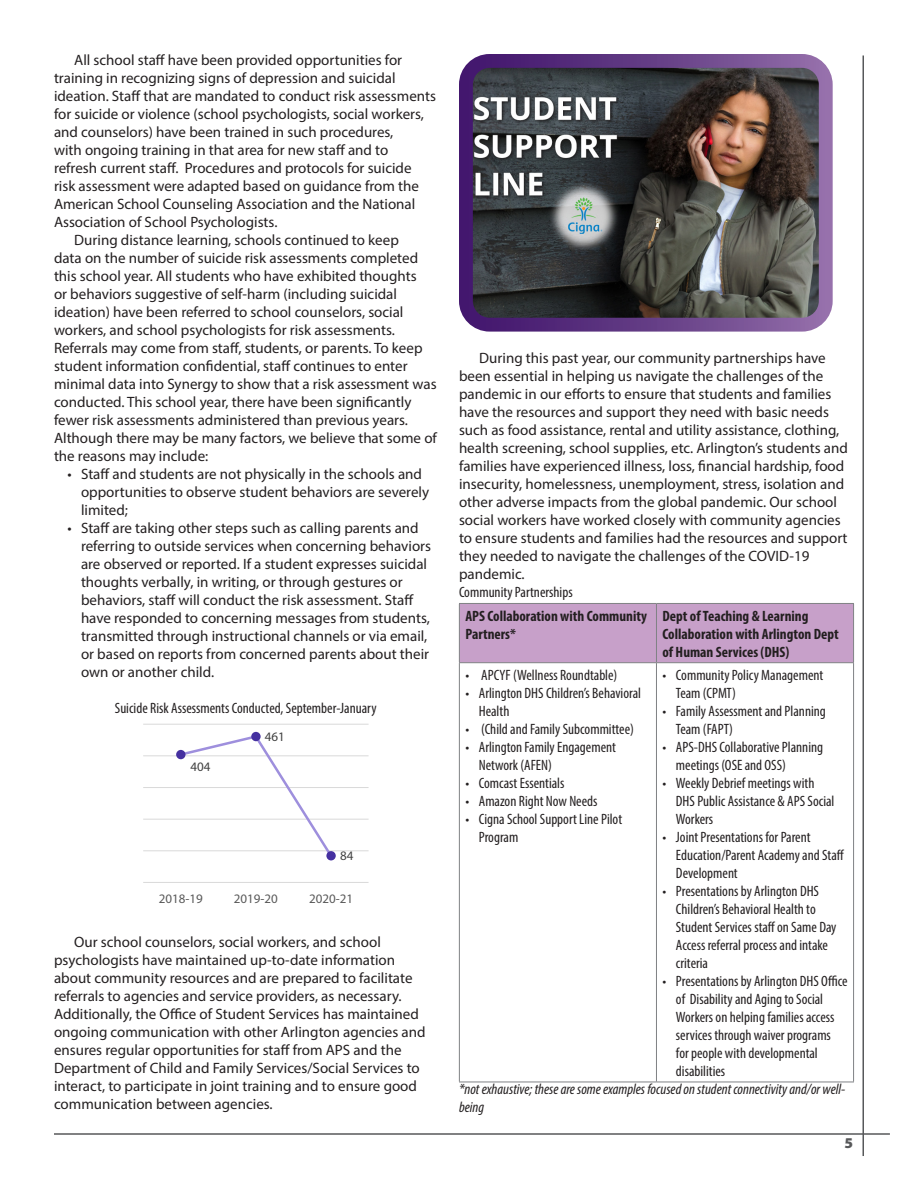
<style>
.page{position:relative;width:918px;height:1188px;background:#fff}
.page>*{position:absolute;margin:0;border:0;box-sizing:border-box;transform-origin:0 0}
.t1{font:15px/18px "Myriad Pro";color:#231f20}
.t2{font:condensed 15px/18px "Myriad Pro";color:#231f20}
.t3{font:700 condensed 15px/18px "Myriad Pro";color:#231f20}
.t4{font:italic condensed 15px/18px "Myriad Pro";color:#231f20}
.t5{font:900 15px "Myriad Pro";color:#57585a}
.t6{font:13.05px "Myriad Pro";color:#595959}
.t7{font:13.05px "Myriad Pro";color:#404040}
</style>
<div class="page">
<hr style="left:862px;top:56px;width:2px;height:1100px;background:#57585a">
<hr style="left:54px;top:1133px;width:836px;height:2px;background:#57585a">
<hr style="left:143px;top:851px;width:226px;height:1px;background:#d9d9d9">
<hr style="left:143px;top:819px;width:226px;height:1px;background:#d9d9d9">
<hr style="left:143px;top:787px;width:226px;height:1px;background:#d9d9d9">
<hr style="left:143px;top:756px;width:226px;height:1px;background:#d9d9d9">
<hr style="left:143px;top:724px;width:226px;height:1px;background:#d9d9d9">
<hr style="left:143px;top:882px;width:226px;height:1px;background:#d9d9d9">
<svg style="left:178px;top:734px;width:156px;height:124px"></svg>
<div style="left:176px;top:750px;width:10px;height:9px;background:#4530a0;border-radius:50%"></div>
<div style="left:251px;top:732px;width:10px;height:9px;background:#4530a0;border-radius:50%"></div>
<div style="left:326px;top:851px;width:10px;height:9px;background:#4530a0;border-radius:50%"></div>
<div style="left:460px;top:604px;width:393px;height:58px;background:#c7a0c9"></div>
<hr style="left:459px;top:603px;width:197px;height:1px;background:#808285">
<hr style="left:459px;top:604px;width:1px;height:58px;background:#808285">
<hr style="left:656px;top:603px;width:198px;height:1px;background:#808285">
<hr style="left:656px;top:604px;width:1px;height:58px;background:#808285">
<hr style="left:853px;top:604px;width:1px;height:58px;background:#808285">
<hr style="left:459px;top:662px;width:197px;height:1px;background:#808285">
<hr style="left:459px;top:663px;width:1px;height:419px;background:#808285">
<hr style="left:656px;top:662px;width:198px;height:1px;background:#808285">
<hr style="left:656px;top:663px;width:1px;height:419px;background:#808285">
<hr style="left:853px;top:663px;width:1px;height:419px;background:#808285">
<hr style="left:459px;top:1082px;width:197px;height:1px;background:#808285">
<hr style="left:656px;top:1082px;width:198px;height:1px;background:#808285">
<img style="left:474px;top:69px;width:344px;height:248px">
<div style="left:459px;top:54px;width:374px;height:278px;border:14px solid #fff;border-radius:24px"></div>
<p class="t1" style="left:54px;top:51px;width:384px;text-indent:20px">All school staff have been provided opportunities for training in recognizing signs of depression and suicidal ideation. Staff that are mandated to conduct risk assessments for suicide or violence (school psychologists, social workers, and counselors) have been trained in such procedures,<br>with ongoing training in that area for new staff and to<br>refresh current staff. Procedures and protocols for suicide risk assessment were adapted based on guidance from the American School Counseling Association and the National Association of School Psychologists.</p>
<p class="t1" style="left:54px;top:231px;width:384px;text-indent:20px">During distance learning, schools continued to keep<br>data on the number of suicide risk assessments completed this school year. All students who have exhibited thoughts<br>or behaviors suggestive of self-harm (including suicidal ideation) have been referred to school counselors, social workers, and school psychologists for risk assessments.<br>Referrals may come from staff, students, or parents. To keep student information confidential, staff continues to enter minimal data into Synergy to show that a risk assessment was conducted. This school year, there have been significantly fewer risk assessments administered than previous years.<br>Although there may be many factors, we believe that some of the reasons may include:</p>
<p class="t1" style="left:81px;top:465px;width:350px;text-indent:-14px">• Staff and students are not physically in the schools and opportunities to observe student behaviors are severely limited;</p>
<p class="t1" style="left:81px;top:519px;width:352px;text-indent:-14px">• Staff are taking other steps such as calling parents and referring to outside services when concerning behaviors are observed or reported. If a student expresses suicidal thoughts verbally, in writing, or through gestures or behaviors, staff will conduct the risk assessment. Staff have responded to concerning messages from students, transmitted through instructional channels or via email, or based on reports from concerned parents about their own or another child.</p>
<p class="t2" style="left:115px;top:699px;width:263px">Suicide Risk Assessments Conducted, September-January</p>
<p class="t7" style="left:191px;top:758px;width:22px">404</p>
<p class="t7" style="left:265px;top:729px;width:22px">461</p>
<p class="t7" style="left:340px;top:848px;width:15px">84</p>
<p class="t6" style="left:159px;top:891px;width:45px">2018-19</p>
<p class="t6" style="left:234px;top:891px;width:45px">2019-20</p>
<p class="t6" style="left:309px;top:891px;width:45px">2020-21</p>
<p class="t1" style="left:54px;top:933px;width:373px;text-indent:20px">Our school counselors, social workers, and school psychologists have maintained up-to-date information about community resources and are prepared to facilitate referrals to agencies and service providers, as necessary.<br>Additionally, the Office of Student Services has maintained ongoing communication with other Arlington agencies and ensures regular opportunities for staff from APS and the Department of Child and Family Services/Social Services to interact, to participate in joint training and to ensure good communication between agencies.</p>
<p class="t1" style="left:459px;top:349px;width:390px;text-indent:20px">During this past year, our community partnerships have been essential in helping us navigate the challenges of the pandemic in our efforts to ensure that students and families have the resources and support they need with basic needs such as food assistance, rental and utility assistance, clothing, health screening, school supplies, etc. Arlington’s students and families have experienced illness, loss, financial hardship, food insecurity, homelessness, unemployment, stress, isolation and other adverse impacts from the global pandemic. Our school social workers have worked closely with community agencies to ensure students and families had the resources and support they needed to navigate the challenges of the COVID-19 pandemic.</p>
<p class="t2" style="left:459px;top:583px;width:115px">Community Partnerships</p>
<p class="t3" style="left:465px;top:606px;width:183px">APS Collaboration with Community<br>Partners*</p>
<p class="t3" style="left:662px;top:606px;width:178px">Dept of Teaching &amp; Learning<br>Collaboration with Arlington Dept of Human Services (DHS)</p>
<p class="t2" style="left:465px;top:666px;width:154px">• APCYF (Wellness Roundtable)</p>
<p class="t2" style="left:479px;top:684px;width:164px;text-indent:-14px">• Arlington DHS Children’s Behavioral<br>Health</p>
<p class="t2" style="left:465px;top:720px;width:170px">• (Child and Family Subcommittee)</p>
<p class="t2" style="left:479px;top:738px;width:139px;text-indent:-14px">• Arlington Family Engagement<br>Network (AFEN)</p>
<p class="t2" style="left:465px;top:774px;width:101px">• Comcast Essentials</p>
<p class="t2" style="left:465px;top:792px;width:134px">• Amazon Right Now Needs</p>
<p class="t2" style="left:479px;top:810px;width:145px;text-indent:-14px">• Cigna School Support Line Pilot<br>Program</p>
<p class="t2" style="left:676px;top:666px;width:149px;text-indent:-14px">• Community Policy Management<br>Team (CPMT)</p>
<p class="t2" style="left:676px;top:702px;width:151px;text-indent:-14px">• Family Assessment and Planning<br>Team (FAPT)</p>
<p class="t2" style="left:676px;top:738px;width:149px;text-indent:-14px">• APS-DHS Collaborative Planning meetings (OSE and OSS)</p>
<p class="t2" style="left:676px;top:774px;width:160px;text-indent:-14px">• Weekly Debrief meetings with<br>DHS Public Assistance &amp; APS Social<br>Workers</p>
<p class="t2" style="left:676px;top:828px;width:170px;text-indent:-14px">• Joint Presentations for Parent<br>Education/Parent Academy and Staff<br>Development</p>
<p class="t2" style="left:676px;top:882px;width:162px;text-indent:-14px">• Presentations by Arlington DHS<br>Children’s Behavioral Health to<br>Student Services staff on Same Day<br>Access referral process and intake criteria</p>
<p class="t2" style="left:676px;top:972px;width:173px;text-indent:-14px">• Presentations by Arlington DHS Office of Disability and Aging to Social<br>Workers on helping families access services through waiver programs for people with developmental disabilities</p>
<p class="t4" style="left:459px;top:1080px;width:388px">*not exhaustive; these are some examples focused on student connectivity and/or well&shy;being</p>
<p class="t5" style="left:845px;top:1133px;width:10px">5</p>
</div>
